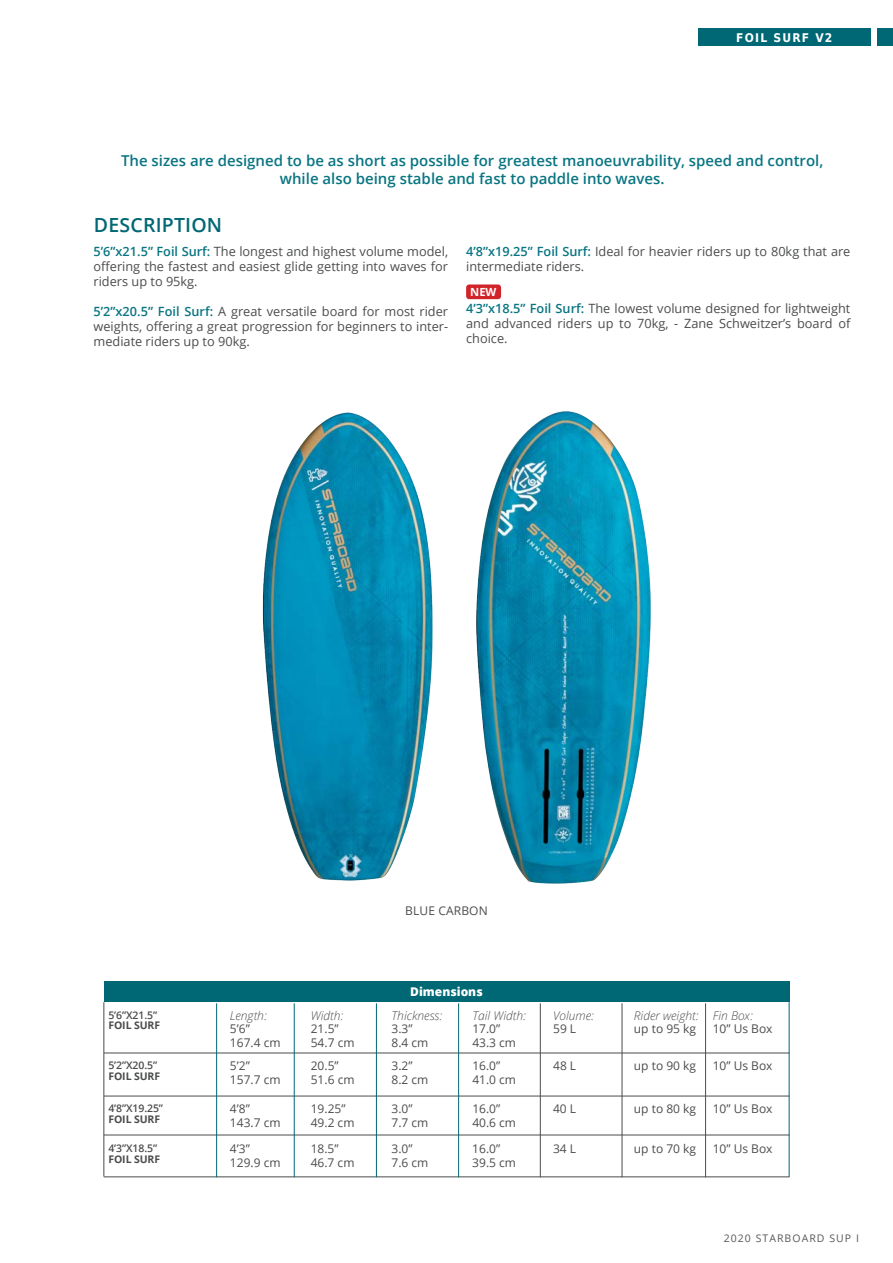
<style>
.page{position:relative;width:893px;height:1263px;background:#fff}
.page>*{position:absolute;margin:0;border:0;box-sizing:border-box;transform-origin:0 0}
.t1{font:600 19.5px "Open Sans";letter-spacing:.01em;color:#006774}
.t2{font:600 15px "Open Sans";color:#097582}
.t3{font:12.75px/15px "Open Sans";color:#4b4c4d;text-align:justify}
.t4{font:12px "Open Sans";color:#4b4c4d}
.t5{font:italic 300 12px "Open Sans";color:#4b4c4d}
.t6{font:800 12px "Open Sans";color:#fff}
.t7{font:700 12px "DejaVu Sans Condensed";letter-spacing:.1em;color:#fff}
.t8{font:700 11.25px "Open Sans";color:#fff}
.t9{font:600 10.5px "Open Sans";letter-spacing:-.01em;color:#4b4c4d}
.t10{font:700 10.5px "Open Sans";letter-spacing:-.01em;color:#4b4c4d}
.t11{font:10.5px "Open Sans";letter-spacing:.1em;color:#57585a}
.s1{font-weight:600;color:#097582}
</style>
<div class="page">
<div style="left:104px;top:981px;width:685px;height:21px;background:#006774"></div>
<hr style="left:104px;top:1052px;width:685px;height:1px;background:#4b4c4d">
<hr style="left:104px;top:1096px;width:685px;height:1px;background:#4b4c4d">
<hr style="left:104px;top:1176px;width:685px;height:1px;background:#4b4c4d">
<hr style="left:104px;top:1134px;width:685px;height:1px;background:#4b4c4d">
<hr style="left:103px;top:1002px;width:1px;height:174px;background:#4b4c4d">
<hr style="left:789px;top:1002px;width:1px;height:175px;background:#006774">
<hr style="left:216px;top:1003px;width:1px;height:174px;background:#006774">
<hr style="left:294px;top:1003px;width:1px;height:174px;background:#006774">
<hr style="left:376px;top:1003px;width:1px;height:174px;background:#006774">
<hr style="left:458px;top:1003px;width:1px;height:174px;background:#006774">
<hr style="left:540px;top:1003px;width:1px;height:174px;background:#4b4c4d">
<hr style="left:622px;top:1003px;width:1px;height:174px;background:#4b4c4d">
<hr style="left:705px;top:1003px;width:1px;height:174px;background:#4b4c4d">
<div style="left:466px;top:284px;width:35px;height:15px;background:#d1232a;border-radius:3px"></div>
<img style="left:262px;top:412px;width:153px;height:469px">
<img style="left:415px;top:411px;width:236px;height:473px">
<div style="left:698px;top:29px;width:172px;height:17px;background:#006774"></div>
<div style="left:877px;top:29px;width:16px;height:17px;background:#006774"></div>
<p class="t7" style="left:736px;top:28px;width:98px">FOIL SURF V2</p>
<p class="t2" style="left:121px;top:150px;width:704px">The sizes are designed to be as short as possible for greatest manoeuvrability, speed and control,</p>
<p class="t2" style="left:280px;top:168px;width:386px">while also being stable and fast to paddle into waves.</p>
<p class="t1" style="left:94px;top:211px;width:130px">DESCRIPTION</p>
<p class="t3" style="left:94px;top:244px;width:356px"><span class="s1">5’6”x21.5” Foil Surf:</span> The longest and highest volume model, offering the fastest and easiest glide getting into waves for riders up to 95kg.</p>
<p class="t3" style="left:94px;top:304px;width:356px"><span class="s1">5’2”x20.5” Foil Surf:</span> A great versatile board for most rider weights, offering a great progression for beginners to inter&shy;mediate riders up to 90kg.</p>
<p class="t3" style="left:466px;top:244px;width:386px"><span class="s1">4’8”x19.25” Foil Surf:</span> Ideal for heavier riders up to 80kg that are intermediate riders.</p>
<p class="t3" style="left:466px;top:301px;width:386px"><span class="s1">4’3”x18.5” Foil Surf:</span> The lowest volume designed for lightweight and advanced riders up to 70kg, - Zane Schweitzer’s board of choice.</p>
<p class="t8" style="left:470px;top:284px;width:28px">NEW</p>
<p class="t4" style="left:405px;top:902px;width:84px">BLUE CARBON</p>
<p class="t6" style="left:410px;top:983px;width:74px">Dimensions</p>
<p class="t9" style="left:108px;top:1008px;width:50px">5’6”X21.5”</p>
<p class="t10" style="left:108px;top:1018px;width:53px">FOIL SURF</p>
<p class="t9" style="left:108px;top:1058px;width:50px">5’2”X20.5”</p>
<p class="t10" style="left:108px;top:1068px;width:53px">FOIL SURF</p>
<p class="t9" style="left:108px;top:1101px;width:56px">4’8”X19.25”</p>
<p class="t10" style="left:108px;top:1112px;width:53px">FOIL SURF</p>
<p class="t5" style="left:230px;top:1007px;width:38px">Length:</p>
<p class="t4" style="left:230px;top:1021px;width:21px">5’6”</p>
<p class="t4" style="left:230px;top:1034px;width:52px">167.4 cm</p>
<p class="t5" style="left:311px;top:1007px;width:34px">Width:</p>
<p class="t4" style="left:311px;top:1021px;width:29px">21.5”</p>
<p class="t4" style="left:311px;top:1034px;width:45px">54.7 cm</p>
<p class="t5" style="left:392px;top:1007px;width:52px">Thickness:</p>
<p class="t4" style="left:392px;top:1021px;width:23px">3.3”</p>
<p class="t4" style="left:392px;top:1034px;width:38px">8.4 cm</p>
<p class="t5" style="left:472px;top:1007px;width:55px">Tail Width:</p>
<p class="t4" style="left:472px;top:1021px;width:29px">17.0”</p>
<p class="t4" style="left:472px;top:1034px;width:45px">43.3 cm</p>
<p class="t5" style="left:553px;top:1007px;width:42px">Volume:</p>
<p class="t4" style="left:553px;top:1021px;width:25px">59 L</p>
<p class="t4" style="left:230px;top:1058px;width:21px">5’2”</p>
<p class="t4" style="left:230px;top:1071px;width:52px">157.7 cm</p>
<p class="t4" style="left:311px;top:1058px;width:29px">20.5”</p>
<p class="t4" style="left:311px;top:1071px;width:45px">51.6 cm</p>
<p class="t4" style="left:392px;top:1058px;width:23px">3.2”</p>
<p class="t4" style="left:392px;top:1071px;width:38px">8.2 cm</p>
<p class="t4" style="left:472px;top:1058px;width:29px">16.0”</p>
<p class="t4" style="left:472px;top:1071px;width:45px">41.0 cm</p>
<p class="t4" style="left:553px;top:1058px;width:25px">48 L</p>
<p class="t4" style="left:230px;top:1101px;width:21px">4’8”</p>
<p class="t4" style="left:230px;top:1114px;width:52px">143.7 cm</p>
<p class="t4" style="left:311px;top:1101px;width:36px">19.25”</p>
<p class="t4" style="left:311px;top:1114px;width:45px">49.2 cm</p>
<p class="t4" style="left:392px;top:1101px;width:23px">3.0”</p>
<p class="t4" style="left:392px;top:1114px;width:38px">7.7 cm</p>
<p class="t4" style="left:472px;top:1101px;width:29px">16.0”</p>
<p class="t4" style="left:472px;top:1114px;width:45px">40.6 cm</p>
<p class="t4" style="left:553px;top:1101px;width:25px">40 L</p>
<p class="t4" style="left:391px;top:1141px;width:23px">3.0”</p>
<p class="t4" style="left:391px;top:1154px;width:38px">7.6 cm</p>
<p class="t4" style="left:472px;top:1141px;width:29px">16.0”</p>
<p class="t4" style="left:472px;top:1154px;width:45px">39.5 cm</p>
<p class="t4" style="left:311px;top:1141px;width:29px">18.5”</p>
<p class="t4" style="left:311px;top:1154px;width:45px">46.7 cm</p>
<p class="t9" style="left:108px;top:1141px;width:50px">4’3”X18.5”</p>
<p class="t4" style="left:553px;top:1141px;width:25px">34 L</p>
<p class="t10" style="left:108px;top:1152px;width:53px">FOIL SURF</p>
<p class="t4" style="left:230px;top:1141px;width:21px">4’3”</p>
<p class="t4" style="left:230px;top:1154px;width:52px">129.9 cm</p>
<p class="t5" style="left:634px;top:1007px;width:66px">Rider weight:</p>
<p class="t4" style="left:634px;top:1021px;width:64px">up to 95 kg</p>
<p class="t5" style="left:713px;top:1007px;width:42px">Fin Box:</p>
<p class="t4" style="left:713px;top:1021px;width:61px">10” Us Box</p>
<p class="t4" style="left:634px;top:1058px;width:64px">up to 90 kg</p>
<p class="t4" style="left:713px;top:1058px;width:61px">10” Us Box</p>
<p class="t4" style="left:634px;top:1101px;width:64px">up to 80 kg</p>
<p class="t4" style="left:634px;top:1141px;width:64px">up to 70 kg</p>
<p class="t4" style="left:713px;top:1101px;width:61px">10” Us Box</p>
<p class="t4" style="left:713px;top:1141px;width:61px">10” Us Box</p>
<p class="t11" style="left:724px;top:1231px;width:137px">2020 STARBOARD SUP I</p>
</div>
